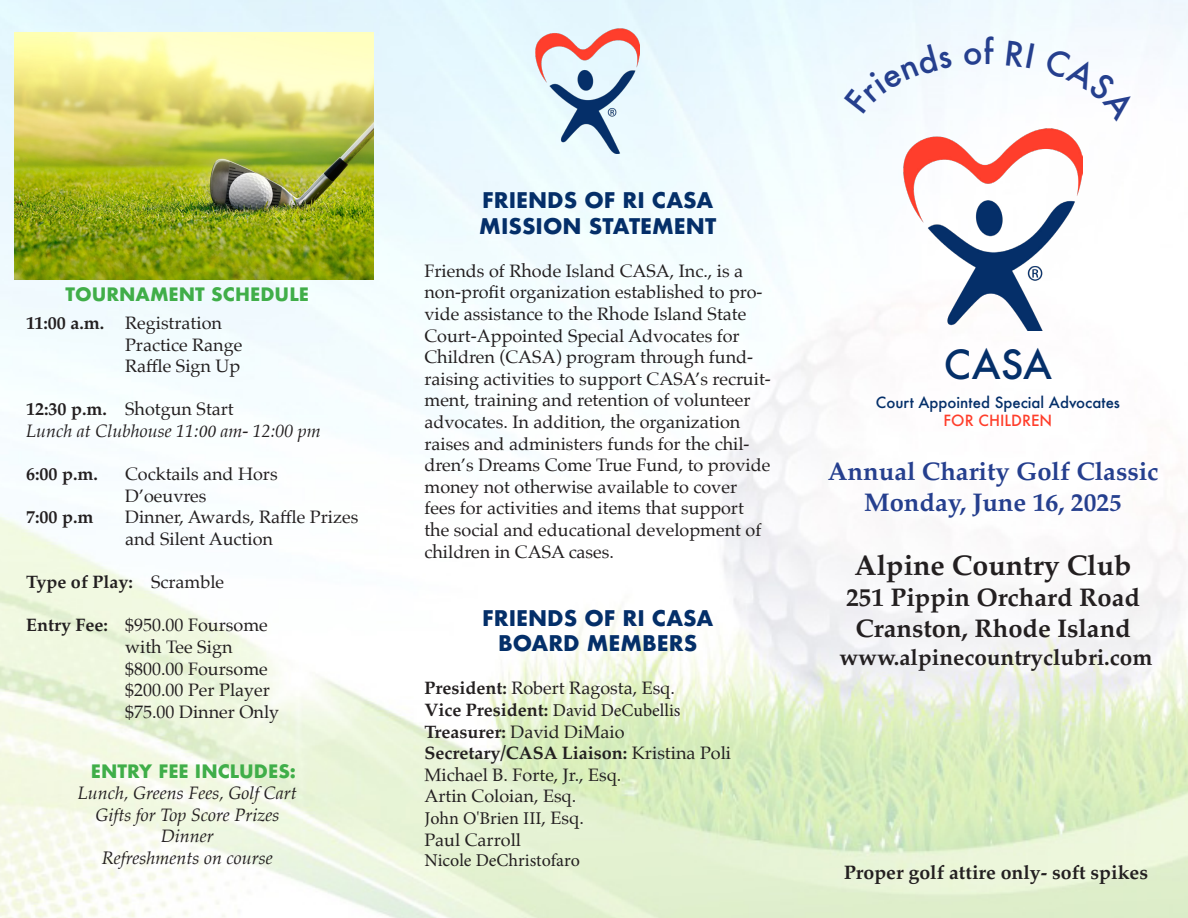
<style>
.page{position:relative;width:1188px;height:918px;background:#fff}
.page>*{position:absolute;margin:0;border:0;box-sizing:border-box;transform-origin:0 0}
.t1{font:500 39px "Futura";color:#042f69}
.t2{font:500 33px "Futura";color:#253f8e}
.t3{font:700 28.5px "Palatino";color:#231f20}
.t4{font:700 25.5px/30.6px "Palatino";color:#253f8e;text-align:center}
.t5{font:700 25.5px/30.6px "Palatino";color:#231f20;text-align:center}
.t6{font:700 22.5px "Palatino";color:#231f20}
.t7{font:700 21px/25.2px "Futura";color:#042f69}
.t8{font:700 19.5px "Palatino";color:#231f20}
.t9{font:18px/21.6px "Palatino";color:#231f20}
.t10{font:italic 18px/21.6px "Palatino";color:#231f20}
.t11{font:18px "Minion Pro";color:#231f20}
.t12{font:700 18px "Futura";color:#40ae49}
.t13{font:700 18px "Palatino";color:#231f20}
.t14{font:500 15px "Futura";color:#042f69}
.t15{font:500 15px "Futura";color:#ff3e2b}
.s1{font-weight:700}
.s2{font-weight:700;font-style:normal}
.s3{font-style:normal}
.s4{font-family:"Minion Pro"}
.s5{font-weight:400}
.s6{font-family:"Palatino";font-weight:700}
.s7{font-family:"Palatino"}
</style>
<div class="page">
<img style="left:0;top:0;width:1188px;height:918px">
<img style="left:903px;top:129px;width:180px;height:201px">
<img style="left:536px;top:28px;width:104px;height:125px">
<img style="left:14px;top:32px;width:360px;height:247px">
<div style="left:844px;top:44px;width:109px;height:70px;background:#f1fafe"></div>
<svg style="left:964px;top:48px;width:18px;height:18px"></svg>
<svg style="left:1006px;top:40px;width:28px;height:28px"></svg>
<svg style="left:1044px;top:48px;width:94px;height:73px"></svg>
<p class="t12" style="left:66px;top:282px;width:245px">TOURNAMENT SCHEDULE</p>
<p class="t9" style="left:125px;top:312px;width:119px;text-indent:-99px"><span class="s1">11:00 a.m.</span> Registration<br>Practice Range<br>Raffle Sign Up</p>
<p class="t10" style="left:26px;top:398px;width:296px"><span class="s2">12:30 p.m.</span> <span class="s3">Shotgun Start<br></span>Lunch at Clubhouse 11:<span class="s4">00</span> am- 12:00 pm</p>
<p class="t13" style="left:26px;top:459px;width:73px">6:00 p.m.</p>
<p class="t9" style="left:125px;top:463px;width:154px">Cocktails and Hors<br>D’oeuvres</p>
<p class="t13" style="left:26px;top:502px;width:69px">7:00 p.m</p>
<p class="t9" style="left:125px;top:506px;width:235px">Dinner, Awards, Raffle Prizes and Silent Auction</p>
<p class="t13" style="left:26px;top:567px;width:200px">Type of Play: <span class="s5">Scramble</span></p>
<p class="t9" style="left:125px;top:614px;width:156px;text-indent:-99px"><span class="s1">Entry Fee:</span> $950.00 Foursome with Tee Sign $800.00 Foursome $200.00 Per Player $75.00 Dinner Only</p>
<p class="t12" style="left:91px;top:758px;width:207px">ENTRY FEE INCLUDES:</p>
<p class="t10" style="left:78px;top:782px;width:221px;text-align:center">Lunch, Greens Fees, Golf Cart<br>Gifts for Top Score Prizes<br>Dinner<br>Refreshments on course</p>
<p class="t7" style="left:479px;top:188px;width:238px">FRIENDS OF RI CASA<br>MISSION STATEMENT</p>
<p class="t9" style="left:424px;top:260px;width:348px">Friends of Rhode Island CASA, Inc., is a non-profit organization established to pro&shy;vide assistance to the Rhode Island State Court-Appointed Special Advocates for Children (CASA) program through fund&shy;raising activities to support CASA’s recruit&shy;ment, training and retention of volunteer advocates. In addition, the organization raises and administers funds for the chil&shy;dren’s Dreams Come True Fund, to provide money not otherwise available to cover fees for activities and items that support the social and educational development of children in CASA cases.</p>
<p class="t7" style="left:482px;top:606px;width:233px;text-align:center">FRIENDS OF RI CASA<br>BOARD MEMBERS</p>
<p class="t9" style="left:424px;top:677px;width:252px"><span class="s1">President:</span> Robert Ragosta, Esq.</p>
<p class="t11" style="left:424px;top:698px;width:258px"><span class="s6">Vice President:</span> David DeCubellis</p>
<p class="t9" style="left:424px;top:721px;width:308px"><span class="s1">Treasurer:</span> David DiMaio<br><span class="s1">Secretary/CASA Liaison:</span> Kristina Poli<br>Michael B. Forte, Jr., Esq.<br>Artin Coloian, Esq.</p>
<p class="t11" style="left:424px;top:806px;width:161px">John O'Brien III<span class="s7">, Esq.</span></p>
<p class="t9" style="left:424px;top:829px;width:98px">Paul Carroll</p>
<p class="t11" style="left:424px;top:848px;width:157px">Nicole DeChristofaro</p>
<h2 class="t2" style="left:983px;top:29px;width:11px">f</h2>
<h1 class="t1" style="left:944px;top:338px;width:110px">CASA</h1>
<p class="t14" style="left:876px;top:392px;width:246px">Court Appointed Special Advocates</p>
<p class="t15" style="left:944px;top:410px;width:110px">FOR CHILDREN</p>
<h3 class="t4" style="left:828px;top:455px;width:332px">Annual Charity Golf Classic<br>Monday, June 1<span class="s4">6</span>, 202<span class="s4">5</span></h3>
<h3 class="t3" style="left:855px;top:541px;width:279px">Alpine Country Club</h3>
<h3 class="t5" style="left:846px;top:581px;width:295px">251 Pippin Orchard Road<br>Cranston, Rhode Island</h3>
<p class="t6" style="left:840px;top:638px;width:314px">www.alpinecountryclubri.com</p>
<p class="t8" style="left:844px;top:856px;width:306px">Proper golf at<span class="s4">t</span>ire only- soft spikes</p>
</div>
